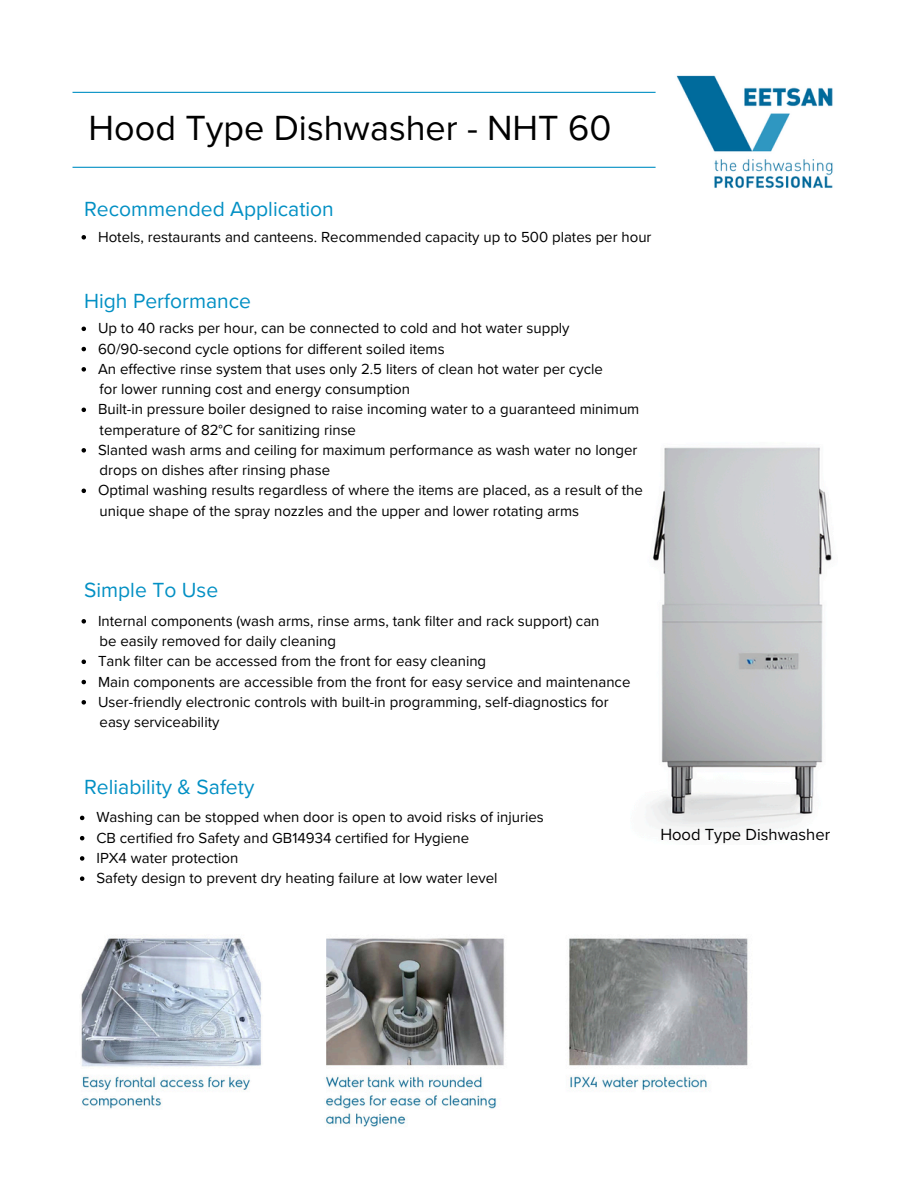
<style>
.page{position:relative;width:918px;height:1188px;background:#fff}
.page>*{position:absolute;margin:0;border:0;box-sizing:border-box;transform-origin:0 0}
.t1{font:36px "Proxima Nova";color:#000}
.t2{font:21px "Proxima Nova";color:#0390c4}
.t3{font:16.5px "Proxima Nova";color:#000}
.t4{font:15px "Proxima Nova";color:#000}
</style>
<div class="page">
<img style="left:81px;top:938px;width:667px;height:189px">
<hr style="left:73px;top:92px;width:583px;height:1px;background:#0390c4">
<hr style="left:73px;top:167px;width:583px;height:1px;background:#0390c4">
<img style="left:650px;top:447px;width:182px;height:381px">
<img style="left:676px;top:75px;width:157px;height:114px">
<svg style="left:82px;top:235px;width:4px;height:5px"></svg>
<svg style="left:82px;top:327px;width:4px;height:4px"></svg>
<svg style="left:82px;top:347px;width:4px;height:4px"></svg>
<svg style="left:82px;top:367px;width:4px;height:5px"></svg>
<svg style="left:82px;top:408px;width:4px;height:4px"></svg>
<svg style="left:82px;top:448px;width:4px;height:5px"></svg>
<svg style="left:82px;top:489px;width:4px;height:4px"></svg>
<svg style="left:82px;top:619px;width:4px;height:5px"></svg>
<svg style="left:82px;top:660px;width:4px;height:4px"></svg>
<svg style="left:82px;top:680px;width:4px;height:4px"></svg>
<svg style="left:82px;top:700px;width:4px;height:5px"></svg>
<svg style="left:80px;top:816px;width:4px;height:4px"></svg>
<svg style="left:80px;top:836px;width:4px;height:4px"></svg>
<svg style="left:80px;top:856px;width:4px;height:5px"></svg>
<svg style="left:80px;top:876px;width:4px;height:5px"></svg>
<p class="t1" style="left:89px;top:107px;width:524px">Hood Type Dishwasher - NHT 60</p>
<h2 class="t2" style="left:84px;top:197px;width:251px">Recommended Application</h2>
<p class="t4" style="left:98px;top:228px;width:555px">Hotels, restaurants and canteens. Recommended capacity up to 500 plates per hour</p>
<p class="t2" style="left:84px;top:289px;width:169px">High Performance</p>
<p class="t4" style="left:98px;top:320px;width:473px">Up to 40 racks per hour, can be connected to cold and hot water supply</p>
<p class="t4" style="left:98px;top:340px;width:348px">60/90-second cycle options for different soiled items</p>
<p class="t4" style="left:98px;top:360px;width:506px">An effective rinse system that uses only 2.5 liters of clean hot water per cycle</p>
<p class="t4" style="left:100px;top:380px;width:312px">for lower running cost and energy consumption</p>
<p class="t4" style="left:98px;top:401px;width:543px">Built-in pressure boiler designed to raise incoming water to a guaranteed minimum</p>
<p class="t4" style="left:100px;top:421px;width:258px">temperature of 82°C for sanitizing rinse</p>
<p class="t4" style="left:98px;top:441px;width:541px">Slanted wash arms and ceiling for maximum performance as wash water no longer</p>
<p class="t4" style="left:100px;top:461px;width:232px">drops on dishes after rinsing phase</p>
<h2 class="t4" style="left:98px;top:482px;width:547px">Optimal washing results regardless of where the items are placed, as a result of the</h2>
<p class="t4" style="left:100px;top:502px;width:481px">unique shape of the spray nozzles and the upper and lower rotating arms</p>
<p class="t2" style="left:84px;top:578px;width:136px">Simple To Use</p>
<p class="t4" style="left:98px;top:612px;width:503px">Internal components (wash arms, rinse arms, tank filter and rack support) can</p>
<p class="t4" style="left:100px;top:632px;width:238px">be easily removed for daily cleaning</p>
<p class="t4" style="left:98px;top:653px;width:390px">Tank filter can be accessed from the front for easy cleaning</p>
<p class="t4" style="left:98px;top:673px;width:534px">Main components are accessible from the front for easy service and maintenance</p>
<p class="t4" style="left:98px;top:693px;width:512px">User-friendly electronic controls with built-in programming, self-diagnostics for</p>
<h2 class="t4" style="left:100px;top:713px;width:121px">easy serviceability</h2>
<p class="t2" style="left:84px;top:775px;width:172px">Reliability &amp; Safety</p>
<p class="t4" style="left:96px;top:809px;width:449px">Washing can be stopped when door is open to avoid risks of injuries</p>
<p class="t4" style="left:96px;top:829px;width:374px">CB certified fro Safety and GB14934 certified for Hygiene</p>
<p class="t4" style="left:96px;top:849px;width:143px">IPX4 water protection</p>
<p class="t4" style="left:96px;top:869px;width:403px">Safety design to prevent dry heating failure at low water level</p>
<p class="t3" style="left:660px;top:825px;width:171px">Hood Type Dishwasher</p>
</div>
